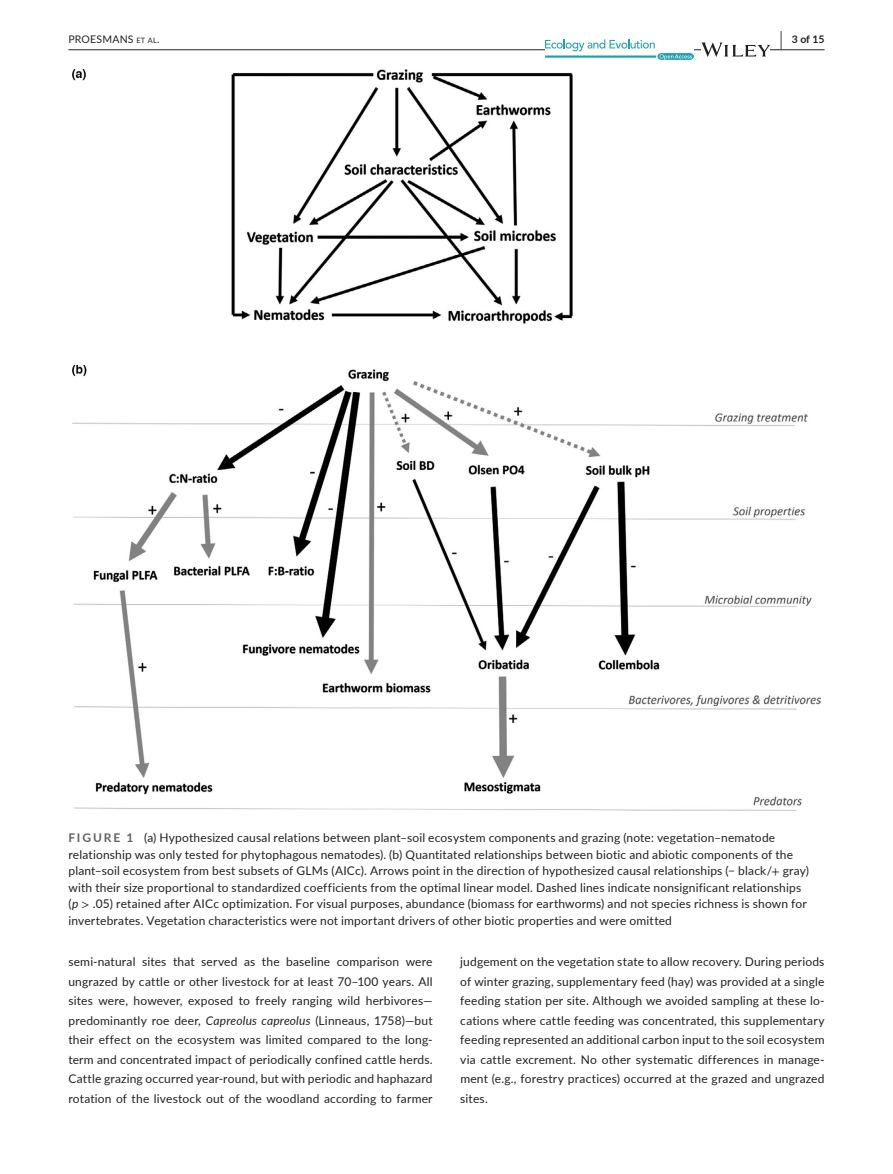
<style>
.page{position:relative;width:893px;height:1174px;background:#fff}
.page>*{position:absolute;margin:0;border:0;box-sizing:border-box;transform-origin:0 0}
.t1{font:12px/19.5px "Lato";letter-spacing:.015em;color:#231f20;text-align:justify}
.t2{font:10.5px "Lato";letter-spacing:.02em;color:#231f20}
.t3{font:700 10.5px "Lato";color:#231f20}
.s1{font-size:7.35px}
.s2{font-size:19.5px}
.s3{font-weight:700;color:#636366}
.s4{font-family:"STIX"}
.s5{font-style:italic}
</style>
<div class="page">
<hr style="left:68px;top:49px;width:756px;height:1px;background:#231f20">
<svg style="left:545px;top:39px;width:149px;height:21px"></svg>
<svg style="left:701px;top:42px;width:69px;height:15px"></svg>
<img style="left:72px;top:69px;width:749px;height:741px">
<p class="t2" style="left:68px;top:31px;width:93px">PROESMANS <span class="s1">et al</span>.</p>
<p class="t3" style="left:780px;top:31px;width:46px"><span class="s2">|</span> 3 of 15</p>
<p class="t1" style="left:68px;top:829px;width:742px;line-height:16.5px;text-align:left"><span class="s3">FIGURE 1</span> (a) Hypothesized causal relations between plant–soil ecosystem components and grazing (note: vegetation–nematode relationship was only tested for phytophagous nematodes). (b) Quantitated relationships between biotic and abiotic components of the plant–soil ecosystem from best subsets of GLMs (AICc). Arrows point in the direction of hypothesized causal relationships (− black/<span class="s4">+</span> gray) with their size proportional to standardized coefficients from the optimal linear model. Dashed lines indicate nonsignificant relationships (<span class="s5">p</span> <span class="s4">&gt;</span> .05) retained after AICc optimization. For visual purposes, abundance (biomass for earthworms) and not species richness is shown for invertebrates. Vegetation characteristics were not important drivers of other biotic properties and were omitted</p>
<p class="t1" style="left:68px;top:951px;width:366px">semi-natural sites that served as the baseline comparison were ungrazed by cattle or other livestock for at least 70–100 years. All sites were, however, exposed to freely ranging wild herbivores— predominantly roe deer, <span class="s5">Capreolus capreolus</span> (Linneaus, 1758)—but their effect on the ecosystem was limited compared to the long&shy;term and concentrated impact of periodically confined cattle herds.<br>Cattle grazing occurred year-round, but with periodic and haphazard rotation of the livestock out of the woodland according to farmer</p>
<p class="t1" style="left:460px;top:951px;width:366px">judgement on the vegetation state to allow recovery. During periods of winter grazing, supplementary feed (hay) was provided at a single feeding station per site. Although we avoided sampling at these lo&shy;cations where cattle feeding was concentrated, this supplementary feeding represented an additional carbon input to the soil ecosystem via cattle excrement. No other systematic differences in manage&shy;ment (e.g., forestry practices) occurred at the grazed and ungrazed sites.</p>
</div>
